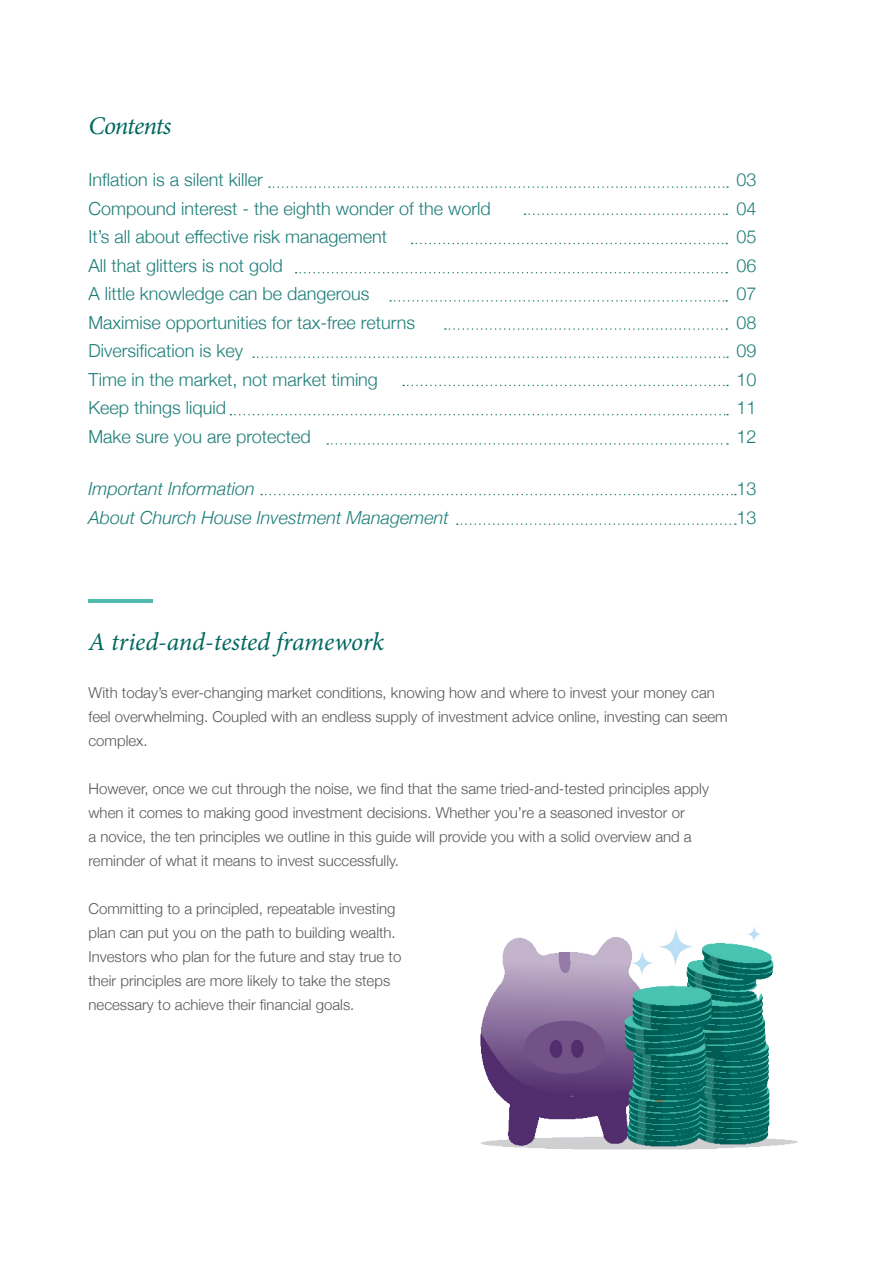
<style>
.page{position:relative;width:893px;height:1263px;background:#fff}
.page>*{position:absolute;margin:0;border:0;box-sizing:border-box;transform-origin:0 0}
.t1{font:italic 25.5px "Minion Pro";letter-spacing:-.01em;color:#006860}
.t2{font:italic 25.5px "Minion Pro";letter-spacing:-.04em;color:#006860}
.t3{font:300 18px "Helvetica Neue";color:#1d7e79}
.t4{font:italic 300 18px "Helvetica Neue";color:#1d7e79}
.t5{font:300 15px/24px "Helvetica Neue";color:#575756}
</style>
<div class="page">
<hr style="left:88px;top:600px;width:65px;height:3px;background:#53bbad">
<img style="left:480px;top:926px;width:318px;height:224px">
<svg style="left:269px;top:186px;width:459px;height:2px"></svg>
<svg style="left:525px;top:213px;width:202px;height:2px"></svg>
<svg style="left:412px;top:243px;width:315px;height:1px"></svg>
<svg style="left:296px;top:272px;width:431px;height:1px"></svg>
<svg style="left:390px;top:300px;width:337px;height:2px"></svg>
<svg style="left:445px;top:328px;width:282px;height:2px"></svg>
<svg style="left:253px;top:356px;width:475px;height:2px"></svg>
<svg style="left:403px;top:385px;width:325px;height:1px"></svg>
<svg style="left:230px;top:414px;width:498px;height:1px"></svg>
<svg style="left:327px;top:443px;width:401px;height:2px"></svg>
<svg style="left:261px;top:494px;width:475px;height:1px"></svg>
<svg style="left:457px;top:523px;width:279px;height:2px"></svg>
<h1 class="t2" style="left:88px;top:108px;width:84px">Contents</h1>
<p class="t3" style="left:88px;top:165px;width:176px">Inflation is a silent killer</p>
<p class="t3" style="left:736px;top:165px;width:22px">03</p>
<p class="t3" style="left:88px;top:194px;width:404px">Compound interest - the eighth wonder of the world</p>
<p class="t3" style="left:736px;top:194px;width:22px">04</p>
<p class="t3" style="left:88px;top:222px;width:300px">It’s all about effective risk management</p>
<p class="t3" style="left:736px;top:222px;width:22px">05</p>
<p class="t3" style="left:88px;top:251px;width:196px">All that glitters is not gold</p>
<p class="t3" style="left:736px;top:251px;width:22px">06</p>
<p class="t3" style="left:88px;top:279px;width:283px">A little knowledge can be dangerous</p>
<p class="t3" style="left:736px;top:279px;width:22px">07</p>
<p class="t3" style="left:88px;top:308px;width:328px">Maximise opportunities for tax-free returns</p>
<p class="t3" style="left:736px;top:308px;width:22px">08</p>
<p class="t3" style="left:88px;top:336px;width:156px">Diversification is key</p>
<p class="t3" style="left:736px;top:336px;width:22px">09</p>
<p class="t3" style="left:88px;top:365px;width:291px">Time in the market, not market timing</p>
<p class="t3" style="left:736px;top:365px;width:22px">10</p>
<p class="t3" style="left:88px;top:393px;width:139px">Keep things liquid</p>
<p class="t3" style="left:736px;top:393px;width:22px">11</p>
<p class="t3" style="left:88px;top:422px;width:224px">Make sure you are protected</p>
<p class="t3" style="left:736px;top:422px;width:22px">12</p>
<p class="t4" style="left:88px;top:475px;width:168px">Important Information</p>
<p class="t3" style="left:736px;top:474px;width:22px">13</p>
<p class="t4" style="left:88px;top:503px;width:362px">About Church House Investment Management</p>
<p class="t3" style="left:736px;top:503px;width:22px">13</p>
<h1 class="t1" style="left:88px;top:624px;width:297px">A tried-and-tested framework</h1>
<p class="t5" style="left:88px;top:679px;width:641px">With today’s ever-changing market conditions, knowing how and where to invest your money can feel overwhelming. Coupled with an endless supply of investment advice online, investing can seem complex.</p>
<p class="t5" style="left:88px;top:775px;width:622px">However, once we cut through the noise, we find that the same tried-and-tested principles apply when it comes to making good investment decisions. Whether you’re a seasoned investor or<br>a novice, the ten principles we outline in this guide will provide you with a solid overview and a reminder of what it means to invest successfully.</p>
<p class="t5" style="left:88px;top:895px;width:314px">Committing to a principled, repeatable investing plan can put you on the path to building wealth.<br>Investors who plan for the future and stay true to their principles are more likely to take the steps necessary to achieve their financial goals.</p>
</div>
